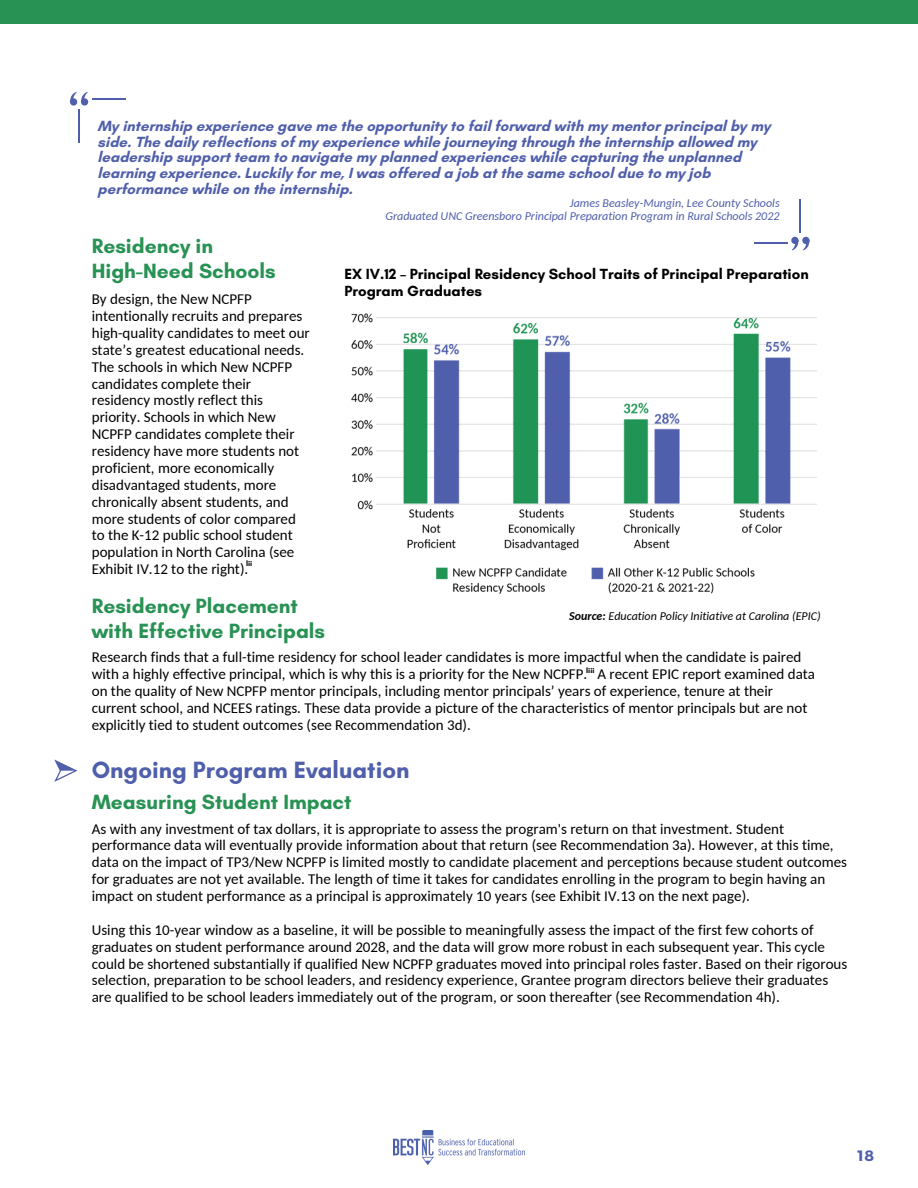
<style>
.page{position:relative;width:918px;height:1188px;background:#fff}
.page>*{position:absolute;margin:0;border:0;box-sizing:border-box;transform-origin:0 0}
.t1{font:700 24px "Glacial Indifference";color:#505fab}
.t2{font:700 21px/24.8px "Glacial Indifference";color:#289254}
.t3{font:15px/16.8px "Carlito";color:#000}
.t4{font:700 15px/15.8px "Glacial Indifference";color:#505fab}
.t5{font:700 15px/16.8px "Glacial Indifference";color:#000}
.t6{font:700 15px "Montserrat";color:#505fab}
.t7{font:italic 12px/13px "Carlito";color:#505fab;text-align:right}
.t8{font:italic 12px "Carlito";color:#000}
.t9{font:700 7.5px "Glacial Indifference";color:#000}
.s1{font-weight:700}
</style>
<div class="page">
<svg style="left:54px;top:759px;width:23px;height:23px"></svg>
<div style="left:0;top:0;width:918px;height:24px;background:#289254"></div>
<img style="left:394px;top:1130px;width:130px;height:35px">
<svg style="left:69px;top:92px;width:19px;height:12px"></svg>
<hr style="left:78px;top:109px;width:2px;height:34px;background:#505fab">
<hr style="left:92px;top:98px;width:34px;height:2px;background:#505fab">
<svg style="left:792px;top:238px;width:18px;height:13px"></svg>
<hr style="left:800px;top:199px;width:1px;height:34px;background:#505fab">
<hr style="left:754px;top:243px;width:33px;height:1px;background:#505fab">
<img style="left:351px;top:313px;width:466px;height:281px">
<p class="t4" style="left:98px;top:118px;width:674px">My internship experience gave me the opportunity to fail forward with my mentor principal by my side. The daily reflections of my experience while journeying through the internship allowed my leadership support team to navigate my planned experiences while capturing the unplanned learning experience. Luckily for me, I was offered a job at the same school due to my job performance while on the internship.</p>
<p class="t7" style="left:385px;top:198px;width:396px">James Beasley-Mungin, Lee County Schools<br>Graduated UNC Greensboro Principal Preparation Program in Rural Schools 2022</p>
<h2 class="t2" style="left:92px;top:233px;width:186px">Residency in<br>High-Need Schools</h2>
<p class="t3" style="left:92px;top:292px;width:220px">By design, the New NCPFP intentionally recruits and prepares high-quality candidates to meet our state’s greatest educational needs.<br>The schools in which New NCPFP candidates complete their residency mostly reflect this priority. Schools in which New<br>NCPFP candidates complete their residency have more students not proficient, more economically disadvantaged students, more chronically absent students, and more students of color compared to the K-12 public school student population in North Carolina (see<br>Exhibit IV.12 to the right).</p>
<p class="t9" style="left:246px;top:559px;width:8px">lii</p>
<h2 class="t2" style="left:92px;top:593px;width:235px">Residency Placement with Effective Principals</h2>
<p class="t5" style="left:344px;top:265px;width:466px">EX IV.12 – Principal Residency School Traits of Principal Preparation<br>Program Graduates</p>
<p class="t8" style="left:569px;top:611px;width:253px"><span class="s1">Source:</span> Education Policy Initiative at Carolina (EPIC)</p>
<p class="t3" style="left:92px;top:650px;width:725px">Research finds that a full-time residency for school leader candidates is more impactful when the candidate is paired with a highly effective principal, which is why this is a priority for the New NCPFP. A recent EPIC report examined data on the quality of New NCPFP mentor principals, including mentor principals’ years of experience, tenure at their current school, and NCEES ratings. These data provide a picture of the characteristics of mentor principals but are not explicitly tied to student outcomes (see Recommendation 3d).</p>
<p class="t9" style="left:586px;top:666px;width:10px">liii</p>
<h1 class="t1" style="left:92px;top:755px;width:319px">Ongoing Program Evaluation</h1>
<h2 class="t2" style="left:92px;top:790px;width:261px">Measuring Student Impact</h2>
<p class="t3" style="left:92px;top:821px;width:757px">As with any investment of tax dollars, it is appropriate to assess the program's return on that investment. Student performance data will eventually provide information about that return (see Recommendation 3a). However, at this time, data on the impact of TP3/New NCPFP is limited mostly to candidate placement and perceptions because student outcomes for graduates are not yet available. The length of time it takes for candidates enrolling in the program to begin having an impact on student performance as a principal is approximately 10 years (see Exhibit IV.13 on the next page).</p>
<p class="t3" style="left:92px;top:923px;width:757px">Using this 10-year window as a baseline, it will be possible to meaningfully assess the impact of the first few cohorts of graduates on student performance around 2028, and the data will grow more robust in each subsequent year. This cycle could be shortened substantially if qualified New NCPFP graduates moved into principal roles faster. Based on their rigorous selection, preparation to be school leaders, and residency experience, Grantee program directors believe their graduates are qualified to be school leaders immediately out of the program, or soon thereafter (see Recommendation 4h).</p>
<p class="t6" style="left:857px;top:1146px;width:18px">18</p>
</div>
